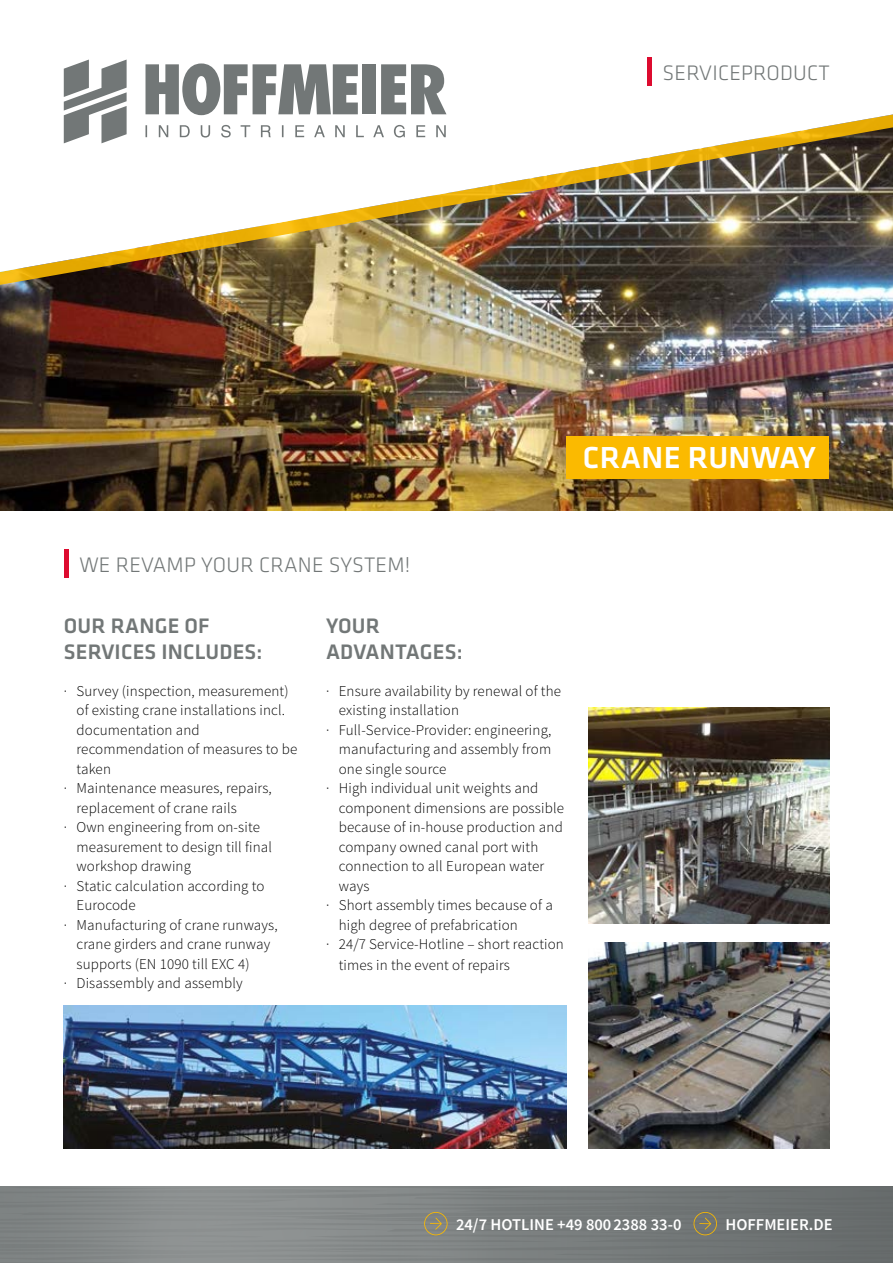
<style>
.page{position:relative;width:893px;height:1263px;background:#fff}
.page>*{position:absolute;margin:0;border:0;box-sizing:border-box;transform-origin:0 0}
.t1{font:500 31.5px "Klavika";letter-spacing:.01em;color:#fff}
.t2{font:500 21.75px/26.1px "Klavika";letter-spacing:.01em;color:#727777}
.t3{font:300 21.75px "Klavika";letter-spacing:.01em;color:#727777}
.t4{font:600 16.5px "Source Sans Pro";color:#fff}
.t5{font:300 15px "Source Sans Pro";letter-spacing:.01em;color:#000}
</style>
<div class="page">
<img style="left:0;top:323px;width:893px;height:187px">
<img style="left:64px;top:1006px;width:502px;height:142px">
<img style="left:0;top:272px;width:893px;height:51px">
<img style="left:0;top:57px;width:893px;height:215px">
<svg style="left:64px;top:60px;width:63px;height:83px"></svg>
<svg style="left:145px;top:63px;width:213px;height:52px"></svg>
<div style="left:363px;top:64px;width:13px;height:50px;background:#727777"></div>
<svg style="left:381px;top:64px;width:65px;height:50px"></svg>
<svg style="left:145px;top:125px;width:2px;height:12px"></svg>
<svg style="left:159px;top:125px;width:9px;height:12px"></svg>
<svg style="left:180px;top:125px;width:10px;height:12px"></svg>
<svg style="left:201px;top:125px;width:9px;height:13px"></svg>
<svg style="left:221px;top:125px;width:10px;height:13px"></svg>
<svg style="left:241px;top:125px;width:9px;height:12px"></svg>
<svg style="left:261px;top:125px;width:10px;height:12px"></svg>
<svg style="left:282px;top:125px;width:1px;height:12px"></svg>
<svg style="left:295px;top:125px;width:9px;height:12px"></svg>
<svg style="left:314px;top:125px;width:11px;height:12px"></svg>
<svg style="left:335px;top:125px;width:10px;height:12px"></svg>
<svg style="left:356px;top:125px;width:8px;height:12px"></svg>
<svg style="left:373px;top:125px;width:11px;height:12px"></svg>
<svg style="left:394px;top:125px;width:11px;height:13px"></svg>
<svg style="left:416px;top:125px;width:9px;height:12px"></svg>
<svg style="left:436px;top:125px;width:10px;height:12px"></svg>
<div style="left:566px;top:436px;width:263px;height:42px;background:#fbba00"></div>
<hr style="left:647px;top:57px;width:4px;height:29px;background:#dd0b2f">
<hr style="left:64px;top:549px;width:4px;height:29px;background:#dd0b2f">
<img style="left:588px;top:942px;width:241px;height:206px">
<img style="left:588px;top:708px;width:241px;height:215px">
<svg style="left:0;top:1186px;width:893px;height:77px;background:#7c8080"></svg>
<h2 class="t3" style="left:662px;top:61px;width:169px">SERVICEPRODUCT</h2>
<h1 class="t1" style="left:583px;top:440px;width:234px">CRANE RUNWAY</h1>
<h2 class="t3" style="left:79px;top:553px;width:333px">WE REVAMP YOUR CRANE SYSTEM!</h2>
<h2 class="t2" style="left:64px;top:613px;width:200px">OUR RANGE OF<br>SERVICES INCLUDES:</h2>
<h2 class="t2" style="left:326px;top:613px;width:138px">YOUR<br>ADVANTAGES:</h2>
<p class="t5" style="left:64px;top:682px;width:226px">· Survey (inspection, measurement)</p>
<p class="t5" style="left:77px;top:701px;width:210px">of existing crane installations incl.</p>
<p class="t5" style="left:77px;top:721px;width:125px">documentation and</p>
<p class="t5" style="left:77px;top:740px;width:222px">recommendation of measures to be</p>
<p class="t5" style="left:77px;top:760px;width:36px">taken</p>
<p class="t5" style="left:64px;top:779px;width:210px">· Maintenance measures, repairs,</p>
<p class="t5" style="left:77px;top:799px;width:162px">replacement of crane rails</p>
<p class="t5" style="left:64px;top:818px;width:198px">· Own engineering from on-site</p>
<p class="t5" style="left:77px;top:838px;width:197px">measurement to design till final</p>
<p class="t5" style="left:77px;top:857px;width:116px">workshop drawing</p>
<p class="t5" style="left:64px;top:877px;width:202px">· Static calculation according to</p>
<p class="t5" style="left:77px;top:896px;width:61px">Eurocode</p>
<p class="t5" style="left:64px;top:916px;width:216px">· Manufacturing of crane runways,</p>
<p class="t5" style="left:77px;top:935px;width:195px">crane girders and crane runway</p>
<p class="t5" style="left:77px;top:955px;width:175px">supports (EN 1090 till EXC 4)</p>
<p class="t5" style="left:64px;top:974px;width:180px">· Disassembly and assembly</p>
<p class="t5" style="left:326px;top:682px;width:237px">· Ensure availability by renewal of the</p>
<p class="t5" style="left:339px;top:701px;width:122px">existing installation</p>
<p class="t5" style="left:326px;top:721px;width:227px">· Full-Service-Provider: engineering,</p>
<p class="t5" style="left:339px;top:740px;width:214px">manufacturing and assembly from</p>
<p class="t5" style="left:339px;top:760px;width:109px">one single source</p>
<p class="t5" style="left:326px;top:779px;width:214px">· High individual unit weights and</p>
<p class="t5" style="left:339px;top:799px;width:227px">component dimensions are possible</p>
<p class="t5" style="left:339px;top:818px;width:226px">because of in-house production and</p>
<p class="t5" style="left:339px;top:838px;width:201px">company owned canal port with</p>
<p class="t5" style="left:339px;top:857px;width:207px">connection to all European water</p>
<p class="t5" style="left:339px;top:877px;width:32px">ways</p>
<p class="t5" style="left:326px;top:896px;width:228px">· Short assembly times because of a</p>
<p class="t5" style="left:339px;top:916px;width:181px">high degree of prefabrication</p>
<p class="t5" style="left:326px;top:935px;width:239px">· 24/7 Service-Hotline – short reaction</p>
<p class="t5" style="left:339px;top:956px;width:173px">times in the event of repairs</p>
<p class="t4" style="left:456px;top:1214px;width:227px">24/7 HOTLINE +49 8002388 33-0</p>
<p class="t4" style="left:725px;top:1214px;width:109px">HOFFMEIER.DE</p>
</div>
